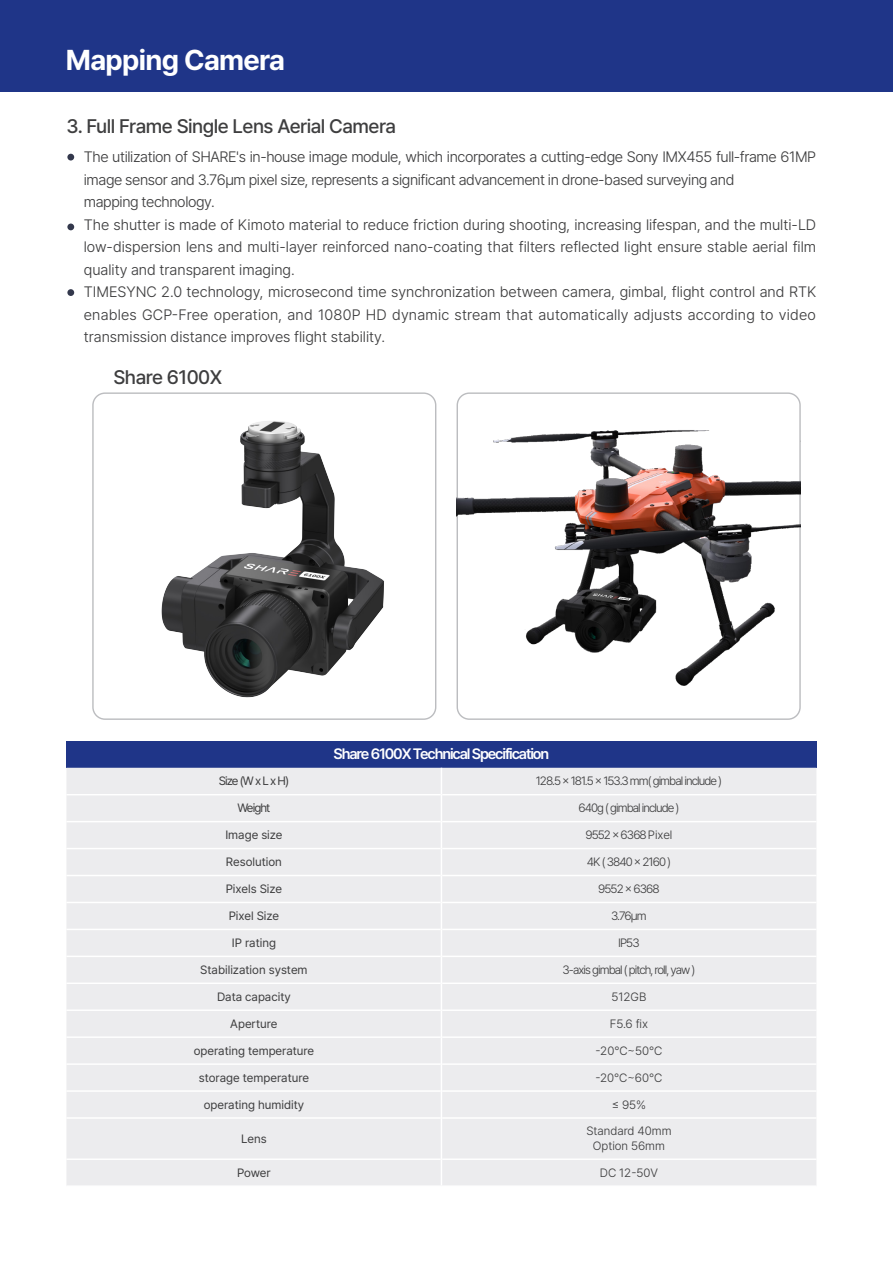
<style>
.page{position:relative;width:893px;height:1263px;background:#fff}
.page>*{position:absolute;margin:0;border:0;box-sizing:border-box;transform-origin:0 0}
.t1{font:700 28.5px "Pretendard";letter-spacing:-.025em;color:#fff}
.t2{font:500 19.5px "Pretendard";letter-spacing:-.025em;color:#3e3e3f}
.t3{font:300 15px/22.5px "Pretendard";letter-spacing:-.025em;color:#3e3e3f;text-align:justify}
.t4{font:600 15px "Pretendard";letter-spacing:-.075em;color:#fff}
.t5{font:300 12px "Pretendard";letter-spacing:-.075em;color:#3e3e3f}
.t6{font:12px "Pretendard";color:#3e3e3f}
.t7{font:300 12px "Pretendard";color:#3e3e3f}
</style>
<div class="page">
<div style="left:0;top:0;width:893px;height:92px;background:#1f3588"></div>
<div style="left:92px;top:392px;width:344px;height:328px;border:1px solid #bcbdc0;border-radius:12px"></div>
<div style="left:66px;top:741px;width:750px;height:27px;background:#1f3588"></div>
<div style="left:66px;top:768px;width:750px;height:363px;background:#ececee"></div>
<div style="left:66px;top:795px;width:375px;height:390px;background:#ececee"></div>
<hr style="left:66px;top:794px;width:375px;height:1px;background:#fff">
<hr style="left:66px;top:821px;width:375px;height:1px;background:#fff">
<hr style="left:66px;top:848px;width:375px;height:1px;background:#fff">
<hr style="left:66px;top:875px;width:375px;height:1px;background:#fff">
<hr style="left:66px;top:902px;width:375px;height:1px;background:#fff">
<hr style="left:66px;top:929px;width:375px;height:1px;background:#fff">
<hr style="left:66px;top:955px;width:375px;height:2px;background:#fff">
<hr style="left:66px;top:982px;width:375px;height:2px;background:#fff">
<hr style="left:66px;top:1009px;width:375px;height:2px;background:#fff">
<hr style="left:66px;top:1036px;width:375px;height:2px;background:#fff">
<hr style="left:66px;top:1063px;width:375px;height:2px;background:#fff">
<hr style="left:66px;top:1090px;width:375px;height:2px;background:#fff">
<hr style="left:66px;top:1117px;width:375px;height:2px;background:#fff">
<hr style="left:66px;top:1158px;width:375px;height:2px;background:#fff">
<hr style="left:442px;top:794px;width:374px;height:1px;background:#fff">
<hr style="left:442px;top:821px;width:374px;height:1px;background:#fff">
<hr style="left:442px;top:848px;width:374px;height:1px;background:#fff">
<hr style="left:442px;top:875px;width:374px;height:1px;background:#fff">
<hr style="left:442px;top:902px;width:374px;height:1px;background:#fff">
<hr style="left:442px;top:929px;width:374px;height:1px;background:#fff">
<hr style="left:442px;top:955px;width:374px;height:2px;background:#fff">
<hr style="left:442px;top:982px;width:374px;height:2px;background:#fff">
<hr style="left:442px;top:1009px;width:374px;height:2px;background:#fff">
<hr style="left:442px;top:1036px;width:374px;height:2px;background:#fff">
<hr style="left:442px;top:1063px;width:374px;height:2px;background:#fff">
<hr style="left:442px;top:1090px;width:374px;height:2px;background:#fff">
<hr style="left:442px;top:1117px;width:374px;height:2px;background:#fff">
<svg style="left:441px;top:768px;width:1px;height:350px"></svg>
<hr style="left:441px;top:1118px;width:1px;height:41px;background:#fff">
<img style="left:161px;top:421px;width:223px;height:277px">
<img style="left:457px;top:392px;width:344px;height:328px">
<div style="left:230px;top:1131px;width:586px;height:54px;background:#ececee"></div>
<div style="left:67px;top:154px;width:7px;height:7px;background:#33384c;border-radius:50%"></div>
<div style="left:67px;top:224px;width:7px;height:6px;background:#33384c;border-radius:50%"></div>
<div style="left:67px;top:289px;width:7px;height:7px;background:#33384c;border-radius:50%"></div>
<p class="t1" style="left:66px;top:39px;width:221px">Mapping Camera</p>
<p class="t2" style="left:66px;top:113px;width:331px">3. Full Frame Single Lens Aerial Camera</p>
<p class="t3" style="left:84px;top:145px;width:734px">The utilization of SHARE's in-house image module, which incorporates a cutting-edge Sony IMX455 full-frame 61MP image sensor and 3.76μm pixel size, represents a significant advancement in drone-based surveying and</p>
<p class="t3" style="left:84px;top:190px;width:133px">mapping technology.</p>
<p class="t3" style="left:84px;top:213px;width:734px">The shutter is made of Kimoto material to reduce friction during shooting, increasing lifespan, and the multi-LD low-dispersion lens and multi-layer reinforced nano-coating that filters reflected light ensure stable aerial film quality and transparent imaging.</p>
<p class="t3" style="left:84px;top:280px;width:734px">TIMESYNC 2.0 technology, microsecond time synchronization between camera, gimbal, flight control and RTK enables GCP-Free operation, and 1080P HD dynamic stream that automatically adjusts according to video transmission distance improves flight stability.</p>
<p class="t2" style="left:113px;top:363px;width:110px">Share 6100X</p>
<p class="t4" style="left:334px;top:743px;width:217px">Share 6100X Technical Specification</p>
<p class="t6" style="left:219px;top:772px;width:72px">Size (W x L x H)</p>
<p class="t5" style="left:536px;top:773px;width:188px">128.5 x 181.5 x 153.3 mm( gimbal include )</p>
<p class="t6" style="left:237px;top:799px;width:34px">Weight</p>
<p class="t5" style="left:578px;top:800px;width:103px">640g ( gimbal include )</p>
<p class="t6" style="left:225px;top:826px;width:59px">Image size</p>
<p class="t5" style="left:585px;top:827px;width:88px">9552 x 6368 Pixel</p>
<p class="t6" style="left:226px;top:853px;width:58px">Resolution</p>
<p class="t5" style="left:587px;top:853px;width:86px">4K ( 3840 x 2160 )</p>
<p class="t6" style="left:226px;top:880px;width:58px">Pixels Size</p>
<p class="t5" style="left:598px;top:880px;width:63px">9552 x 6368</p>
<p class="t6" style="left:229px;top:907px;width:52px">Pixel Size</p>
<p class="t5" style="left:611px;top:907px;width:37px">3.76µm</p>
<p class="t6" style="left:232px;top:934px;width:46px">IP rating</p>
<p class="t5" style="left:618px;top:934px;width:23px">IP53</p>
<p class="t6" style="left:200px;top:961px;width:109px">Stabilization system</p>
<p class="t5" style="left:562px;top:961px;width:134px">3-axis gimbal ( pitch, roll, yaw )</p>
<p class="t6" style="left:217px;top:988px;width:75px">Data capacity</p>
<p class="t5" style="left:611px;top:988px;width:36px">512GB</p>
<p class="t6" style="left:230px;top:1015px;width:49px">Aperture</p>
<p class="t5" style="left:610px;top:1015px;width:40px">F5.6 fix</p>
<p class="t6" style="left:194px;top:1042px;width:122px">operating temperature</p>
<p class="t5" style="left:596px;top:1042px;width:68px">-20℃~50℃</p>
<p class="t6" style="left:199px;top:1069px;width:112px">storage temperature</p>
<p class="t5" style="left:595px;top:1069px;width:68px">-20℃~60℃</p>
<p class="t6" style="left:204px;top:1096px;width:102px">operating humidity</p>
<p class="t5" style="left:612px;top:1096px;width:36px">≤ 95%</p>
<p class="t6" style="left:241px;top:1130px;width:27px">Lens</p>
<p class="t7" style="left:586px;top:1123px;width:87px">Standard 40mm</p>
<p class="t7" style="left:593px;top:1137px;width:74px">Option 56mm</p>
<p class="t6" style="left:237px;top:1164px;width:35px">Power</p>
<p class="t5" style="left:600px;top:1164px;width:60px">DC 12-50V</p>
</div>
